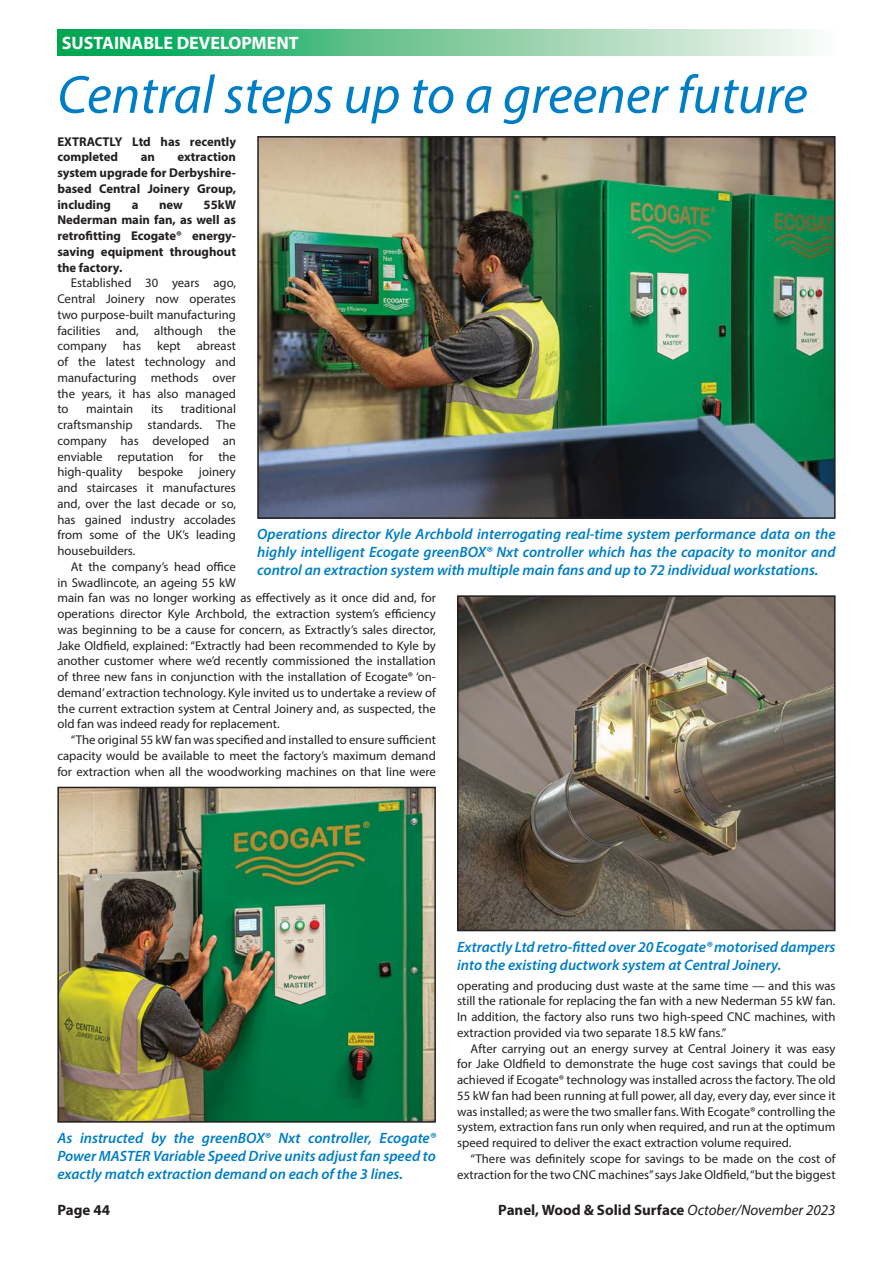
<style>
.page{position:relative;width:893px;height:1263px;background:#fff}
.page>*{position:absolute;margin:0;border:0;box-sizing:border-box;transform-origin:0 0}
.Heading{font:italic 54px "Myriad Pro";color:#007ec5}
.Strap_line{font:700 18px "Myriad Pro";color:#fff}
.t1{font:italic 600 15px/18px "Myriad Pro";color:#007ec5;text-align:justify}
.t2{font:700 15px "Myriad Pro";color:#231f20}
.Body_copy{font:12.75px/15.8px "Myriad Pro";color:#231f20;text-align:justify}
.First_paragraph{font:700 12.75px/15.8px "Myriad Pro";color:#231f20;text-align:justify}
.s1{font-weight:400;font-style:italic}
</style>
<div class="page">
<div style="left:57px;top:30px;width:779px;height:25px;background:linear-gradient(to right,#00a047,#fff7f5)"></div>
<img style="left:260px;top:139px;width:573px;height:377px">
<div style="left:257px;top:136px;width:579px;height:383px;border:2px solid #231f20"></div>
<img style="left:460px;top:598px;width:373px;height:330px">
<div style="left:457px;top:595px;width:379px;height:336px;border:2px solid #231f20"></div>
<img style="left:60px;top:790px;width:373px;height:330px">
<div style="left:57px;top:787px;width:379px;height:336px;border:2px solid #231f20"></div>
<p class="Strap_line" style="left:62px;top:31px;width:238px">SUSTAINABLE DEVELOPMENT</p>
<p class="Heading" style="left:57px;top:61px;width:752px">Central steps up to a greener future</p>
<p class="First_paragraph" style="left:57px;top:133px;width:180px">EXTRACTLY Ltd has recently completed</p>
<p class="First_paragraph" style="left:57px;top:149px;width:180px;text-indent:120px">extraction system upgrade for Derbyshire&shy;based Central Joinery Group, including</p>
<p class="First_paragraph" style="left:141px;top:149px;width:16px">an</p>
<p class="First_paragraph" style="left:57px;top:196px;width:180px;text-indent:146px">55kW Nederman main fan, as well as retrofitting Ecogate® energy&shy;saving equipment throughout the factory.</p>
<p class="Body_copy" style="left:57px;top:275px;width:180px;text-indent:14px">Established 30 years ago, Central Joinery now operates two purpose-built manufacturing facilities and, although the company has kept abreast of the latest technology and manufacturing methods over the years, it has also managed to</p>
<p class="First_paragraph" style="left:132px;top:196px;width:8px">a</p>
<p class="First_paragraph" style="left:159px;top:196px;width:25px">new</p>
<p class="Body_copy" style="left:57px;top:401px;width:180px;text-indent:124px">traditional craftsmanship standards. The company has developed an enviable reputation for the high-quality bespoke joinery and staircases it manufactures and, over the last decade or so, has gained industry accolades from some of the UK’s leading housebuilders.</p>
<p class="Body_copy" style="left:57px;top:558px;width:380px;text-align:left;text-indent:14px">At the company’s head office<br>in Swadlincote, an ageing 55 kW<br>main fan was no longer working as effectively as it once did and, for operations director Kyle Archbold, the extraction system’s efficiency was beginning to be a cause for concern, as Extractly’s sales director, Jake Oldfield, explained: “Extractly had been recommended to Kyle by another customer where we’d recently commissioned the installation of three new fans in conjunction with the installation of Ecogate® ‘on&shy;demand’ extraction technology. Kyle invited us to undertake a review of the current extraction system at Central Joinery and, as suspected, the old fan was indeed ready for replacement.</p>
<p class="Body_copy" style="left:57px;top:732px;width:380px;text-indent:14px">“The original 55 kW fan was specified and installed to ensure sufficient capacity would be available to meet the factory’s maximum demand for extraction when all the woodworking machines on that line were</p>
<p class="Body_copy" style="left:86px;top:401px;width:49px">maintain</p>
<p class="Body_copy" style="left:151px;top:401px;width:14px">its</p>
<p class="t1" style="left:257px;top:525px;width:580px">Operations director Kyle Archbold interrogating real-time system performance data on the highly intelligent Ecogate greenBOX® Nxt controller which has the capacity to monitor and control an extraction system with multiple main fans and up to 72 individual workstations.</p>
<p class="t1" style="left:57px;top:1128px;width:380px">As instructed by the greenBOX® Nxt controller, Ecogate® Power MASTER Variable Speed Drive units adjust fan speed to exactly match extraction demand on each of the 3 lines.</p>
<p class="t1" style="left:457px;top:937px;width:380px">Extractly Ltd retro-fitted over 20 Ecogate® motorised dampers into the existing ductwork system at Central Joinery.</p>
<p class="Body_copy" style="left:457px;top:977px;width:380px">operating and producing dust waste at the same time — and this was still the rationale for replacing the fan with a new Nederman 55 kW fan.<br>In addition, the factory also runs two high-speed CNC machines, with extraction provided via two separate 18.5 kW fans.”</p>
<p class="Body_copy" style="left:457px;top:1040px;width:380px;text-indent:14px">After carrying out an energy survey at Central Joinery it was easy for Jake Oldfield to demonstrate the huge cost savings that could be achieved if Ecogate® technology was installed across the factory. The old 55 kW fan had been running at full power, all day, every day, ever since it was installed; as were the two smaller fans. With Ecogate® controlling the system, extraction fans run only when required, and run at the optimum speed required to deliver the exact extraction volume required.</p>
<p class="Body_copy" style="left:457px;top:1150px;width:380px;text-align:right">“There was definitely scope for savings to be made on the cost of extraction for the two CNC machines” says Jake Oldfield, “but the biggest</p>
<p class="t2" style="left:57px;top:1200px;width:54px">Page 44</p>
<p class="t2" style="left:498px;top:1200px;width:339px">Panel, Wood &amp; Solid Surface <span class="s1">October/November 2023</span></p>
</div>
